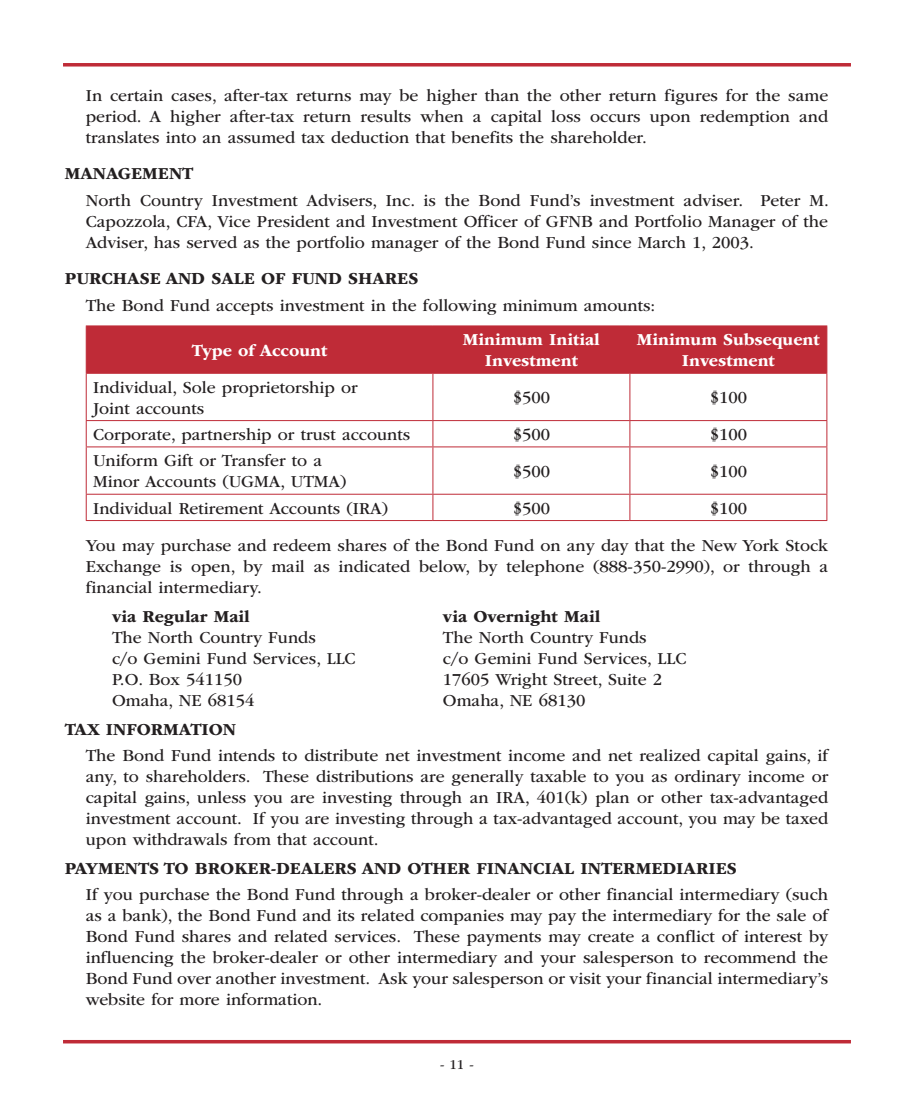
<style>
.page{position:relative;width:914px;height:1103px;background:#fff}
.page>*{position:absolute;margin:0;border:0;box-sizing:border-box;transform-origin:0 0}
.t1{font:17.5px/21px "ITC Garamond Std";color:#231f20;text-align:justify}
.t2{font:700 17.5px "ITC Garamond Std";color:#231f20}
.t3{font:700 17.5px/21px "ITC Garamond Std";color:#fff;text-align:center}
.t4{font:14px "ITC Garamond Std";color:#231f20}
</style>
<div class="page">
<hr style="left:63px;top:63px;width:787px;height:3px;background:#bf2b37">
<hr style="left:63px;top:1040px;width:787px;height:3px;background:#bf2b37">
<div style="left:87px;top:326px;width:739px;height:47px;background:#bf2b37"></div>
<hr style="left:86px;top:326px;width:1px;height:47px;background:#bf2b37">
<hr style="left:86px;top:325px;width:347px;height:1px;background:#bf2b37">
<hr style="left:432px;top:326px;width:1px;height:47px;background:#bf2b37">
<hr style="left:433px;top:325px;width:197px;height:1px;background:#bf2b37">
<hr style="left:629px;top:326px;width:1px;height:47px;background:#bf2b37">
<hr style="left:630px;top:325px;width:197px;height:1px;background:#bf2b37">
<hr style="left:826px;top:326px;width:1px;height:47px;background:#bf2b37">
<hr style="left:86px;top:374px;width:1px;height:46px;background:#bf2b37">
<hr style="left:86px;top:373px;width:347px;height:1px;background:#bf2b37">
<hr style="left:432px;top:374px;width:1px;height:46px;background:#bf2b37">
<hr style="left:433px;top:373px;width:197px;height:1px;background:#bf2b37">
<hr style="left:629px;top:374px;width:1px;height:46px;background:#bf2b37">
<hr style="left:630px;top:373px;width:197px;height:1px;background:#bf2b37">
<hr style="left:826px;top:374px;width:1px;height:46px;background:#bf2b37">
<svg style="left:86px;top:421px;width:1px;height:25px"></svg>
<hr style="left:86px;top:420px;width:347px;height:1px;background:#bf2b37">
<svg style="left:432px;top:421px;width:1px;height:25px"></svg>
<hr style="left:433px;top:420px;width:197px;height:1px;background:#bf2b37">
<svg style="left:629px;top:421px;width:1px;height:25px"></svg>
<hr style="left:630px;top:420px;width:197px;height:1px;background:#bf2b37">
<svg style="left:826px;top:421px;width:1px;height:25px"></svg>
<hr style="left:86px;top:447px;width:1px;height:47px;background:#bf2b37">
<hr style="left:86px;top:446px;width:347px;height:1px;background:#bf2b37">
<hr style="left:432px;top:447px;width:1px;height:47px;background:#bf2b37">
<hr style="left:433px;top:446px;width:197px;height:1px;background:#bf2b37">
<hr style="left:629px;top:447px;width:1px;height:47px;background:#bf2b37">
<hr style="left:630px;top:446px;width:197px;height:1px;background:#bf2b37">
<hr style="left:826px;top:447px;width:1px;height:47px;background:#bf2b37">
<svg style="left:86px;top:495px;width:1px;height:25px"></svg>
<hr style="left:86px;top:494px;width:347px;height:1px;background:#bf2b37">
<hr style="left:86px;top:520px;width:347px;height:1px;background:#bf2b37">
<svg style="left:432px;top:494px;width:1px;height:26px"></svg>
<hr style="left:433px;top:494px;width:197px;height:1px;background:#bf2b37">
<hr style="left:433px;top:520px;width:197px;height:1px;background:#bf2b37">
<svg style="left:629px;top:494px;width:1px;height:26px"></svg>
<hr style="left:630px;top:494px;width:197px;height:1px;background:#bf2b37">
<svg style="left:826px;top:494px;width:1px;height:26px"></svg>
<hr style="left:630px;top:520px;width:197px;height:1px;background:#bf2b37">
<p class="t1" style="left:86px;top:85px;width:744px">In certain cases, after-tax returns may be higher than the other return figures for the same period. A higher after-tax return results when a capital loss occurs upon redemption and translates into an assumed tax deduction that benefits the shareholder.</p>
<p class="t2" style="left:65px;top:164px;width:130px">MANAGEMENT</p>
<p class="t1" style="left:86px;top:190px;width:744px">North Country Investment Advisers, Inc. is the Bond Fund’s investment adviser. Peter M.<br>Capozzola, CFA, Vice President and Investment Officer of GFNB and Portfolio Manager of the Adviser, has served as the portfolio manager of the Bond Fund since March 1, 2003.</p>
<p class="t2" style="left:65px;top:269px;width:355px">PURCHASE AND SALE OF FUND SHARES</p>
<p class="t1" style="left:86px;top:295px;width:571px">The Bond Fund accepts investment in the following minimum amounts:</p>
<p class="t3" style="left:192px;top:340px;width:137px">Type of Account</p>
<p class="t3" style="left:463px;top:329px;width:138px">Minimum Initial<br>Investment</p>
<p class="t3" style="left:637px;top:329px;width:184px">Minimum Subsequent<br>Investment</p>
<p class="t1" style="left:93px;top:377px;width:266px">Individual, Sole proprietorship or<br>Joint accounts</p>
<p class="t1" style="left:513px;top:387px;width:39px">$500</p>
<p class="t1" style="left:710px;top:387px;width:39px">$100</p>
<p class="t1" style="left:93px;top:424px;width:318px">Corporate, partnership or trust accounts</p>
<p class="t1" style="left:513px;top:424px;width:39px">$500</p>
<p class="t1" style="left:710px;top:424px;width:39px">$100</p>
<p class="t1" style="left:93px;top:450px;width:255px">Uniform Gift or Transfer to a<br>Minor Accounts (UGMA, UTMA)</p>
<p class="t1" style="left:513px;top:461px;width:39px">$500</p>
<p class="t1" style="left:710px;top:461px;width:39px">$100</p>
<p class="t1" style="left:93px;top:497px;width:296px">Individual Retirement Accounts (IRA)</p>
<p class="t1" style="left:513px;top:497px;width:39px">$500</p>
<p class="t1" style="left:86px;top:489px;width:744px;line-height:37.1px;text-indent:624px">$100<br>You may purchase and redeem shares of the Bond Fund on any day that the New York Stock</p>
<p class="t1" style="left:86px;top:556px;width:743px">Exchange is open, by mail as indicated below, by telephone (888-350-2990), or through a financial intermediary.</p>
<p class="t2" style="left:112px;top:606px;width:139px">via Regular Mail</p>
<p class="t2" style="left:443px;top:606px;width:159px">via Overnight Mail</p>
<p class="t1" style="left:112px;top:626px;width:205px">The North Country Funds</p>
<p class="t1" style="left:443px;top:626px;width:205px">The North Country Funds</p>
<p class="t1" style="left:112px;top:647px;width:245px">c/o Gemini Fund Services, LLC</p>
<p class="t1" style="left:443px;top:647px;width:245px">c/o Gemini Fund Services, LLC</p>
<p class="t1" style="left:112px;top:668px;width:131px">P.O. Box 541150</p>
<p class="t1" style="left:443px;top:668px;width:221px">17605 Wright Street, Suite 2</p>
<p class="t1" style="left:112px;top:689px;width:144px">Omaha, NE 68154</p>
<p class="t1" style="left:443px;top:689px;width:144px">Omaha, NE 68130</p>
<p class="t2" style="left:65px;top:719px;width:173px">TAX INFORMATION</p>
<p class="t1" style="left:86px;top:745px;width:744px">The Bond Fund intends to distribute net investment income and net realized capital gains, if any, to shareholders. These distributions are generally taxable to you as ordinary income or capital gains, unless you are investing through an IRA, 401(k) plan or other tax-advantaged investment account. If you are investing through a tax-advantaged account, you may be taxed upon withdrawals from that account.</p>
<p class="t2" style="left:65px;top:858px;width:673px">PAYMENTS TO BROKER-DEALERS AND OTHER FINANCIAL INTERMEDIARIES</p>
<p class="t1" style="left:86px;top:884px;width:744px">If you purchase the Bond Fund through a broker-dealer or other financial intermediary (such as a bank), the Bond Fund and its related companies may pay the intermediary for the sale of Bond Fund shares and related services. These payments may create a conflict of interest by influencing the broker-dealer or other intermediary and your salesperson to recommend the Bond Fund over another investment. Ask your salesperson or visit your financial intermediary’s website for more information.</p>
<p class="t4" style="left:440px;top:1057px;width:35px">- 11 -</p>
</div>
